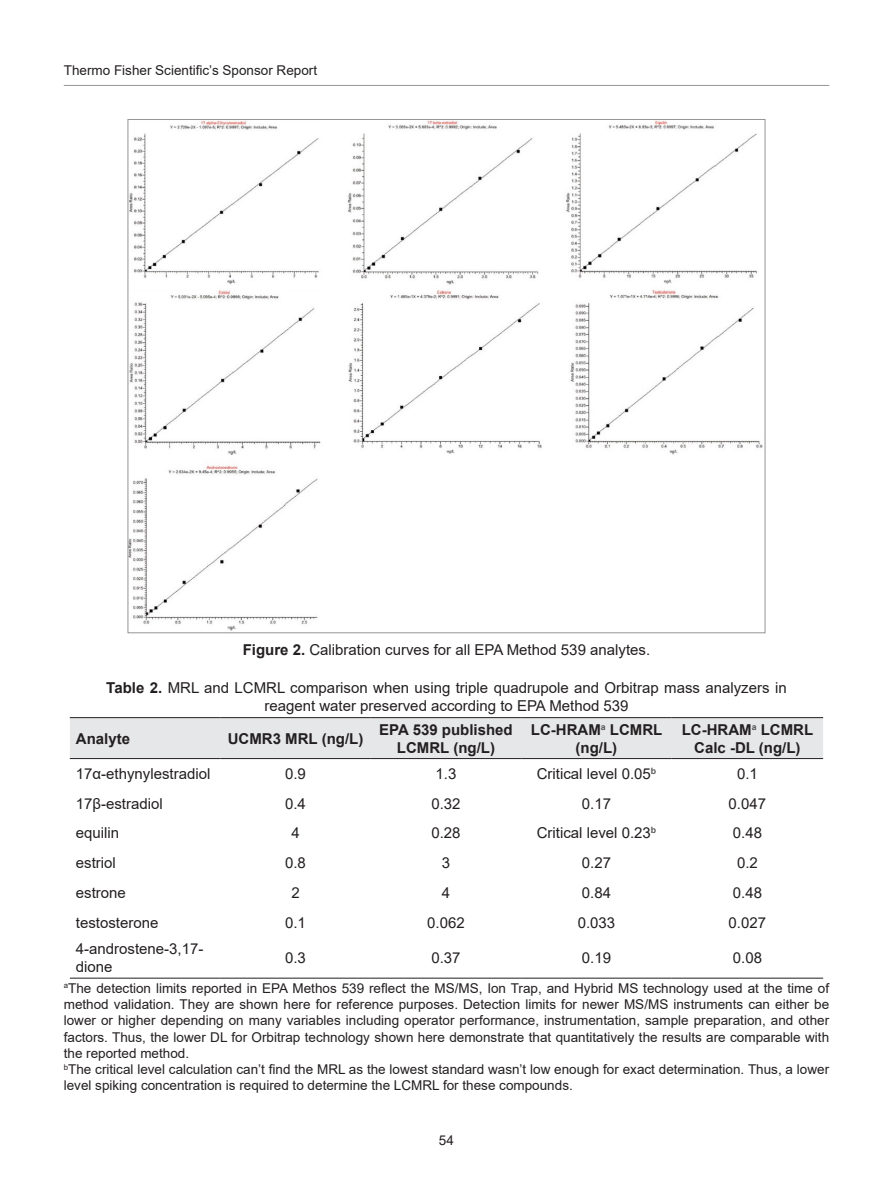
<style>
.page{position:relative;width:893px;height:1191px;background:#fff}
.page>*{position:absolute;margin:0;border:0;box-sizing:border-box;transform-origin:0 0}
.Titulo_de_Tabela{font:15px/18px "Arial";color:#231f20;text-align:center}
.t1{font:700 15px/18px "Arial";color:#231f20;text-align:center}
.Legenda_de_Figura{font:15px "Arial";color:#231f20}
.Texto_corrido{font:13.5px/16.2px "Arial";color:#231f20;text-align:justify}
.Subtítulo_Itálico_Bo{font:13.5px "Arial";color:#231f20}
.s1{font-weight:700}
</style>
<div class="page">
<hr style="left:64px;top:85px;width:765px;height:1px;background:#939598">
<img style="left:130px;top:121px;width:633px;height:510px">
<div style="left:70px;top:718px;width:753px;height:40px;background:#e6e7e9"></div>
<hr style="left:70px;top:717px;width:150px;height:1px;background:#231f20">
<hr style="left:220px;top:717px;width:151px;height:1px;background:#231f20">
<hr style="left:371px;top:717px;width:150px;height:1px;background:#231f20">
<hr style="left:521px;top:717px;width:151px;height:1px;background:#231f20">
<hr style="left:672px;top:717px;width:151px;height:1px;background:#231f20">
<hr style="left:70px;top:977px;width:150px;height:1px;background:#231f20">
<hr style="left:220px;top:977px;width:151px;height:1px;background:#231f20">
<hr style="left:371px;top:977px;width:150px;height:1px;background:#231f20">
<hr style="left:521px;top:977px;width:151px;height:1px;background:#231f20">
<hr style="left:672px;top:977px;width:151px;height:1px;background:#231f20">
<hr style="left:70px;top:758px;width:150px;height:1px;background:#231f20">
<hr style="left:220px;top:758px;width:151px;height:1px;background:#231f20">
<hr style="left:371px;top:758px;width:150px;height:1px;background:#231f20">
<hr style="left:521px;top:758px;width:151px;height:1px;background:#231f20">
<hr style="left:672px;top:758px;width:151px;height:1px;background:#231f20">
<p class="Subtítulo_Itálico_Bo" style="left:64px;top:61px;width:255px">Thermo Fisher Scientific’s Sponsor Report</p>
<p class="Legenda_de_Figura" style="left:243px;top:640px;width:409px"><span class="s1">Figure 2.</span> Calibration curves for all EPA Method 539 analytes.</p>
<p class="Titulo_de_Tabela" style="left:106px;top:679px;width:682px"><span class="s1">Table 2.</span> MRL and LCMRL comparison when using triple quadrupole and Orbitrap mass analyzers in reagent water preserved according to EPA Method 539</p>
<p class="t1" style="left:76px;top:729px;width:56px">Analyte</p>
<p class="t1" style="left:228px;top:729px;width:137px">UCMR3 MRL (ng/L)</p>
<p class="t1" style="left:379px;top:720px;width:135px">EPA 539 published<br>LCMRL (ng/L)</p>
<p class="t1" style="left:531px;top:720px;width:133px">LC-HRAM<sup>a</sup> LCMRL (ng/L)</p>
<p class="t1" style="left:682px;top:720px;width:133px">LC-HRAM<sup>a</sup> LCMRL<br>Calc -DL (ng/L)</p>
<p class="Titulo_de_Tabela" style="left:76px;top:764px;width:136px">17α-ethynylestradiol</p>
<p class="Titulo_de_Tabela" style="left:285px;top:764px;width:22px">0.9</p>
<p class="Titulo_de_Tabela" style="left:436px;top:764px;width:22px">1.3</p>
<p class="Titulo_de_Tabela" style="left:537px;top:764px;width:121px">Critical level 0.05<sup>b</sup></p>
<p class="Titulo_de_Tabela" style="left:737px;top:764px;width:22px">0.1</p>
<p class="Titulo_de_Tabela" style="left:76px;top:794px;width:88px">17β-estradiol</p>
<p class="Titulo_de_Tabela" style="left:285px;top:794px;width:22px">0.4</p>
<p class="Titulo_de_Tabela" style="left:431px;top:794px;width:31px">0.32</p>
<p class="Titulo_de_Tabela" style="left:582px;top:794px;width:31px">0.17</p>
<p class="Titulo_de_Tabela" style="left:729px;top:794px;width:39px">0.047</p>
<p class="Titulo_de_Tabela" style="left:76px;top:824px;width:45px">equilin</p>
<p class="Titulo_de_Tabela" style="left:291px;top:824px;width:10px">4</p>
<p class="Titulo_de_Tabela" style="left:431px;top:824px;width:31px">0.28</p>
<p class="Titulo_de_Tabela" style="left:537px;top:824px;width:121px">Critical level 0.23<sup>b</sup></p>
<p class="Titulo_de_Tabela" style="left:733px;top:824px;width:31px">0.48</p>
<p class="Titulo_de_Tabela" style="left:76px;top:854px;width:42px">estriol</p>
<p class="Titulo_de_Tabela" style="left:285px;top:854px;width:22px">0.8</p>
<p class="Titulo_de_Tabela" style="left:442px;top:854px;width:10px">3</p>
<p class="Titulo_de_Tabela" style="left:582px;top:854px;width:31px">0.27</p>
<p class="Titulo_de_Tabela" style="left:737px;top:854px;width:22px">0.2</p>
<p class="Titulo_de_Tabela" style="left:76px;top:883px;width:52px">estrone</p>
<p class="Titulo_de_Tabela" style="left:291px;top:883px;width:10px">2</p>
<p class="Titulo_de_Tabela" style="left:442px;top:883px;width:10px">4</p>
<p class="Titulo_de_Tabela" style="left:582px;top:883px;width:31px">0.84</p>
<p class="Titulo_de_Tabela" style="left:733px;top:883px;width:31px">0.48</p>
<p class="Titulo_de_Tabela" style="left:76px;top:913px;width:84px">testosterone</p>
<p class="Titulo_de_Tabela" style="left:285px;top:913px;width:22px">0.1</p>
<p class="Titulo_de_Tabela" style="left:427px;top:913px;width:39px">0.062</p>
<p class="Titulo_de_Tabela" style="left:578px;top:913px;width:39px">0.033</p>
<p class="Titulo_de_Tabela" style="left:729px;top:913px;width:39px">0.027</p>
<p class="Titulo_de_Tabela" style="left:76px;top:939px;width:129px;text-align:left">4-androstene-3,17- dione</p>
<p class="Titulo_de_Tabela" style="left:285px;top:948px;width:22px">0.3</p>
<p class="Titulo_de_Tabela" style="left:431px;top:948px;width:31px">0.37</p>
<p class="Titulo_de_Tabela" style="left:582px;top:948px;width:31px">0.19</p>
<p class="Titulo_de_Tabela" style="left:733px;top:948px;width:31px">0.08</p>
<p class="Texto_corrido" style="left:64px;top:980px;width:767px"><sup>a</sup>The detection limits reported in EPA Methos 539 reflect the MS/MS, Ion Trap, and Hybrid MS technology used at the time of method validation. They are shown here for reference purposes. Detection limits for newer MS/MS instruments can either be lower or higher depending on many variables including operator performance, instrumentation, sample preparation, and other factors. Thus, the lower DL for Orbitrap technology shown here demonstrate that quantitatively the results are comparable with the reported method.</p>
<p class="Texto_corrido" style="left:64px;top:1061px;width:767px"><sup>b</sup>The critical level calculation can’t find the MRL as the lowest standard wasn’t low enough for exact determination. Thus, a lower level spiking concentration is required to determine the LCMRL for these compounds.</p>
<p class="Texto_corrido" style="left:439px;top:1131px;width:17px">54</p>
</div>
